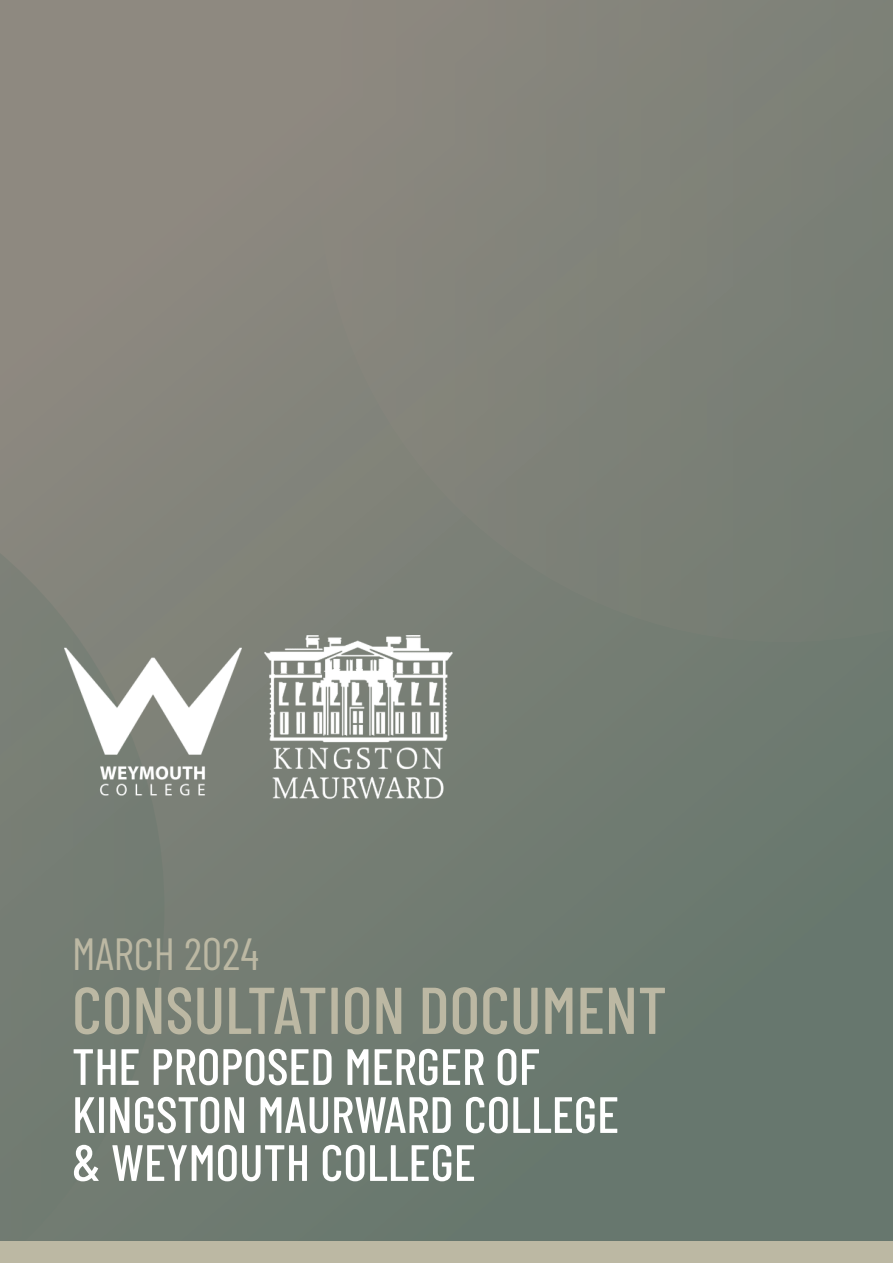
<style>
.page{position:relative;width:893px;height:1263px;background:#fff}
.page>*{position:absolute;margin:0;border:0;box-sizing:border-box;transform-origin:0 0}
.t1{font:500 66px "Barlow Condensed";color:#bcb8a3}
.t2{font:500 51px/48px "Barlow Condensed";color:#fff}
.t3{font:45px "Barlow Condensed";color:#bcb8a3}
</style>
<div class="page">
<div style="left:0;top:0;width:893px;height:1263px;background:linear-gradient(to bottom,#948b83,#64766c)"></div>
<svg style="left:319px;top:0;width:574px;height:642px;background:#7f8178"></svg>
<svg style="left:0;top:442px;width:164px;height:799px;background:#787e75"></svg>
<img style="left:264px;top:635px;width:188px;height:168px">
<img style="left:65px;top:633px;width:177px;height:177px">
<div style="left:0;top:1241px;width:893px;height:22px;background:#bcb8a3"></div>
<p class="t3" style="left:72px;top:921px;width:188px">MARCH 2024</p>
<p class="t1" style="left:72px;top:963px;width:596px">CONSULTATION DOCUMENT</p>
<p class="t2" style="left:72px;top:1039px;width:548px">THE PROPOSED MERGER OF<br>KINGSTON MAURWARD COLLEGE &amp; WEYMOUTH COLLEGE</p>
</div>
